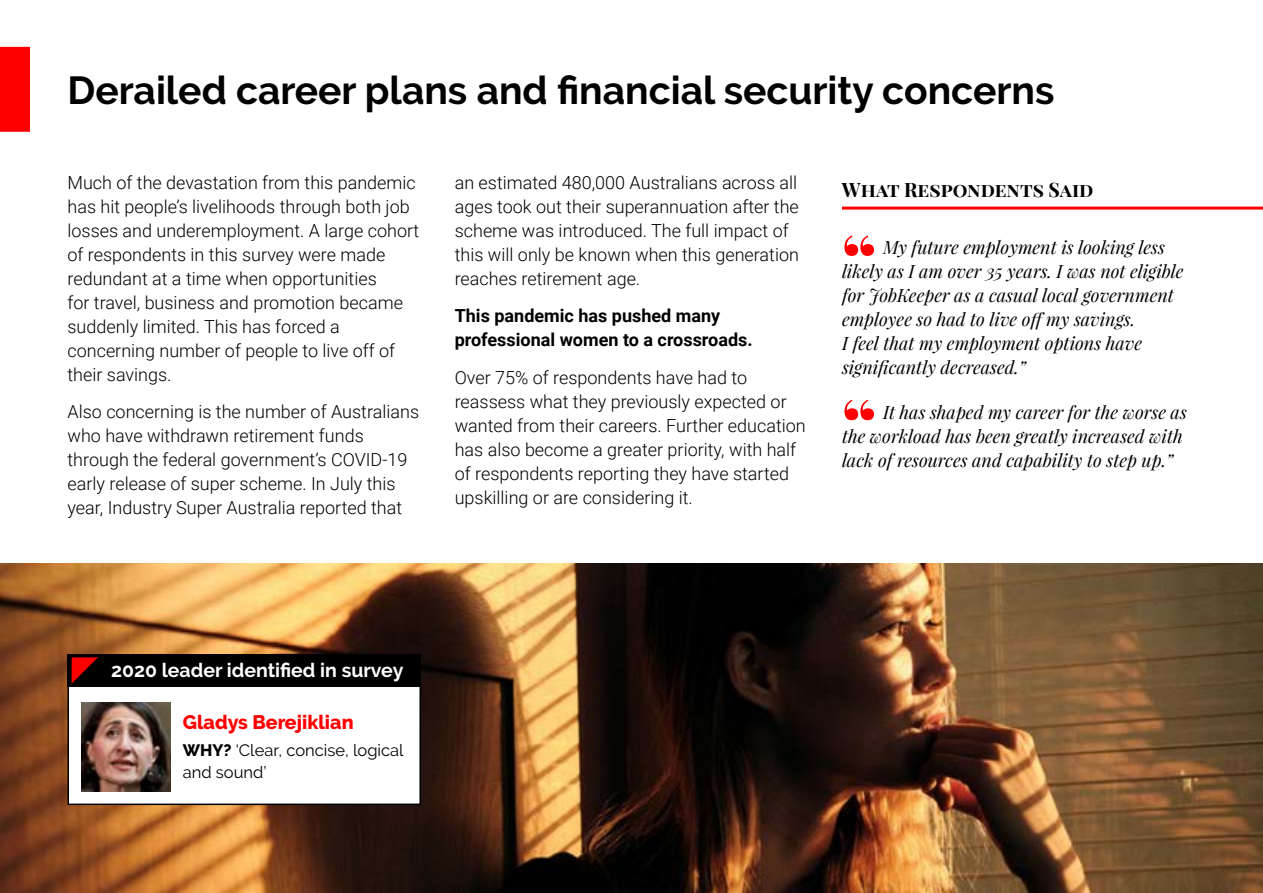
<style>
.page{position:relative;width:1263px;height:893px;background:#fff}
.page>*{position:absolute;margin:0;border:0;box-sizing:border-box;transform-origin:0 0}
.t1{font:900 69px "Playfair Display";color:#f00}
.t2{font:700 39px "Raleway";color:#000}
.t3{font:700 19.5px "Raleway";color:#fff}
.t4{font:700 19.5px "Playfair Display SC";color:#000}
.t5{font:800 19.5px "Raleway";color:#f00}
.t6{font:300 18px/24px "Roboto";color:#000}
.t7{font:italic 18px/24px "Playfair Display";color:#000}
.t8{font:700 18px/24px "Roboto";color:#000}
.t9{font:16.5px/22.5px "Raleway";color:#000}
.s1{font-weight:800}
</style>
<div class="page">
<div style="left:0;top:47px;width:30px;height:85px;background:#f00"></div>
<img style="left:0;top:563px;width:1263px;height:330px">
<div style="left:68px;top:656px;width:352px;height:148px;background:#fff"></div>
<div style="left:68px;top:655px;width:353px;height:150px;border:2px solid #000"></div>
<div style="left:68px;top:654px;width:353px;height:33px;background:#000"></div>
<img style="left:81px;top:702px;width:89px;height:89px">
<svg style="left:72px;top:657px;width:26px;height:27px"></svg>
<hr style="left:842px;top:207px;width:421px;height:3px;background:#f00">
<h2 class="t2" style="left:68px;top:68px;width:988px">Derailed career plans and financial security concerns</h2>
<p class="t6" style="left:68px;top:170px;width:353px">Much of the devastation from this pandemic has hit people’s livelihoods through both job losses and underemployment. A large cohort of respondents in this survey were made redundant at a time when opportunities<br>for travel, business and promotion became suddenly limited. This has forced a concerning number of people to live off of their savings.</p>
<p class="t6" style="left:68px;top:399px;width:353px">Also concerning is the number of Australians who have withdrawn retirement funds through the federal government’s COVID-19 early release of super scheme. In July this year, Industry Super Australia reported that</p>
<p class="t6" style="left:455px;top:170px;width:346px">an estimated 480,000 Australians across all ages took out their superannuation after the scheme was introduced. The full impact of this will only be known when this generation reaches retirement age.</p>
<p class="t8" style="left:455px;top:303px;width:299px">This pandemic has pushed many professional women to a crossroads.</p>
<p class="t6" style="left:455px;top:365px;width:353px">Over 75% of respondents have had to reassess what they previously expected or wanted from their careers. Further education has also become a greater priority, with half of respondents reporting they have started upskilling or are considering it.</p>
<p class="t4" style="left:842px;top:177px;width:253px">What Respondents Said</p>
<h1 class="t1" style="left:842px;top:215px;width:36px">“</h1>
<p class="t7" style="left:842px;top:235px;width:343px;text-indent:41px">My future employment is looking less likely as I am over 35 years. I was not eligible for JobKeeper as a casual local government employee so had to live off my savings.<br>I feel that my employment options have significantly decreased.”</p>
<h1 class="t1" style="left:842px;top:380px;width:36px">“</h1>
<p class="t7" style="left:842px;top:399px;width:346px;text-indent:41px">It has shaped my career for the worse as the workload has been greatly increased with lack of resources and capability to step up.”</p>
<p class="t3" style="left:111px;top:659px;width:294px">2020 leader identified in survey</p>
<p class="t5" style="left:183px;top:711px;width:172px">Gladys Berejiklian</p>
<p class="t9" style="left:183px;top:739px;width:222px"><span class="s1">WHY?</span> ‘Clear, concise, logical and sound’</p>
</div>
